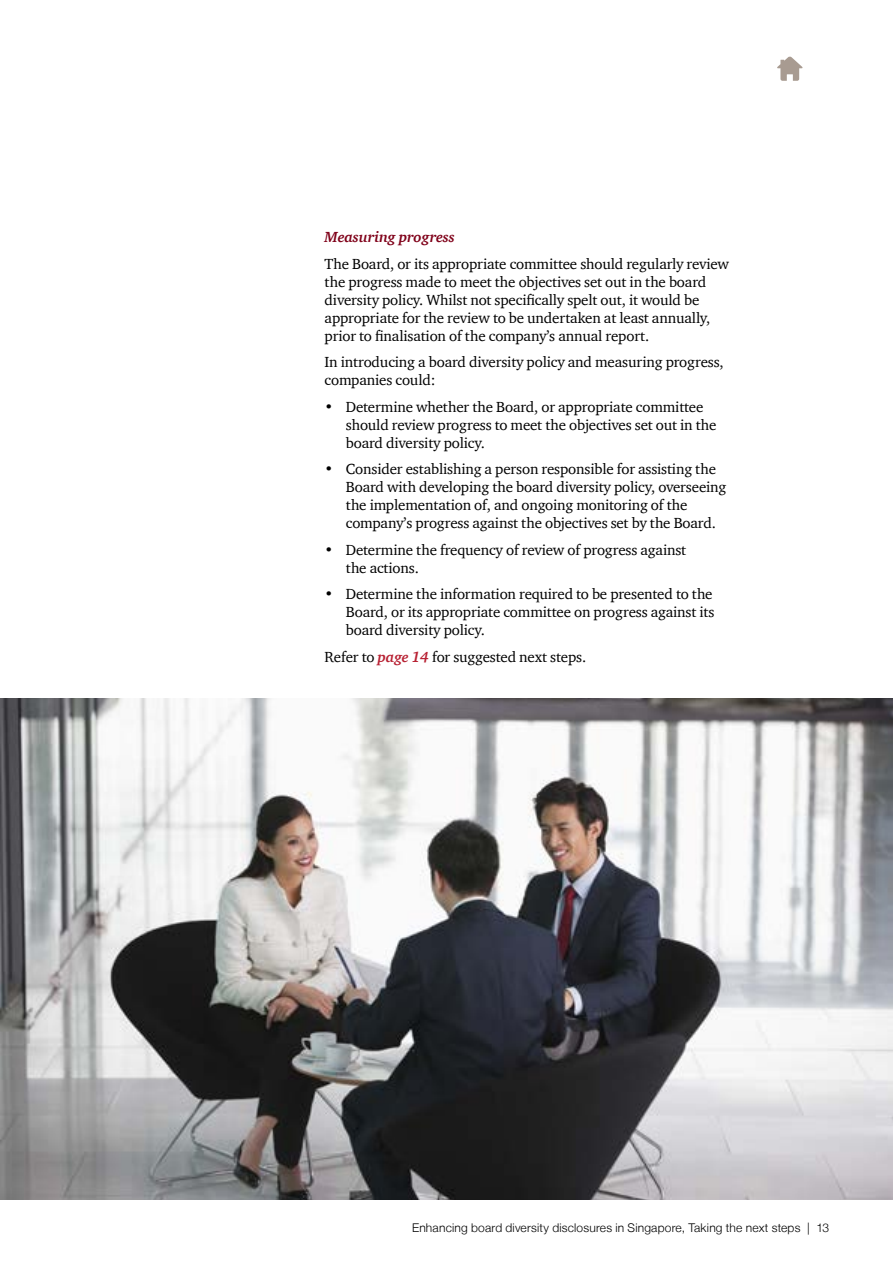
<style>
.page{position:relative;width:893px;height:1263px;background:#fff}
.page>*{position:absolute;margin:0;border:0;box-sizing:border-box;transform-origin:0 0}
.t1{font:15px/18px "ITC Charter Com";letter-spacing:-.01em;color:#000}
.t2{font:italic 700 15px "ITC Charter Com";letter-spacing:-.01em;color:#80021a}
.t3{font:300 12px "Helvetica Neue LT";letter-spacing:.015em;color:#000}
.s1{font-weight:700;font-style:italic;color:#b82234}
</style>
<div class="page">
<img style="left:0;top:698px;width:893px;height:501px">
<svg style="left:777px;top:56px;width:26px;height:25px"></svg>
<p class="t2" style="left:325px;top:228px;width:132px">Measuring progress</p>
<p class="t1" style="left:325px;top:254px;width:406px">The Board, or its appropriate committee should regularly review the progress made to meet the objectives set out in the board diversity policy. Whilst not specifically spelt out, it would be appropriate for the review to be undertaken at least annually, prior to finalisation of the company’s annual report.</p>
<p class="t1" style="left:325px;top:353px;width:401px">In introducing a board diversity policy and measuring progress, companies could:</p>
<p class="t1" style="left:346px;top:397px;width:372px;text-indent:-21px">• Determine whether the Board, or appropriate committee should review progress to meet the objectives set out in the board diversity policy.</p>
<p class="t1" style="left:346px;top:460px;width:382px;text-indent:-21px">• Consider establishing a person responsible for assisting the Board with developing the board diversity policy, overseeing the implementation of, and ongoing monitoring of the company’s progress against the objectives set by the Board.</p>
<p class="t1" style="left:346px;top:540px;width:342px;text-indent:-21px">• Determine the frequency of review of progress against the actions.</p>
<p class="t1" style="left:346px;top:585px;width:370px;text-align:justify;text-indent:-21px">• Determine the information required to be presented to the Board, or its appropriate committee on progress against its board diversity policy.</p>
<p class="t1" style="left:325px;top:648px;width:263px">Refer to <span class="s1">page 14</span> for suggested next steps.</p>
<p class="t3" style="left:412px;top:1220px;width:419px">Enhancing board diversity disclosures in Singapore, Taking the next steps | 13</p>
</div>
